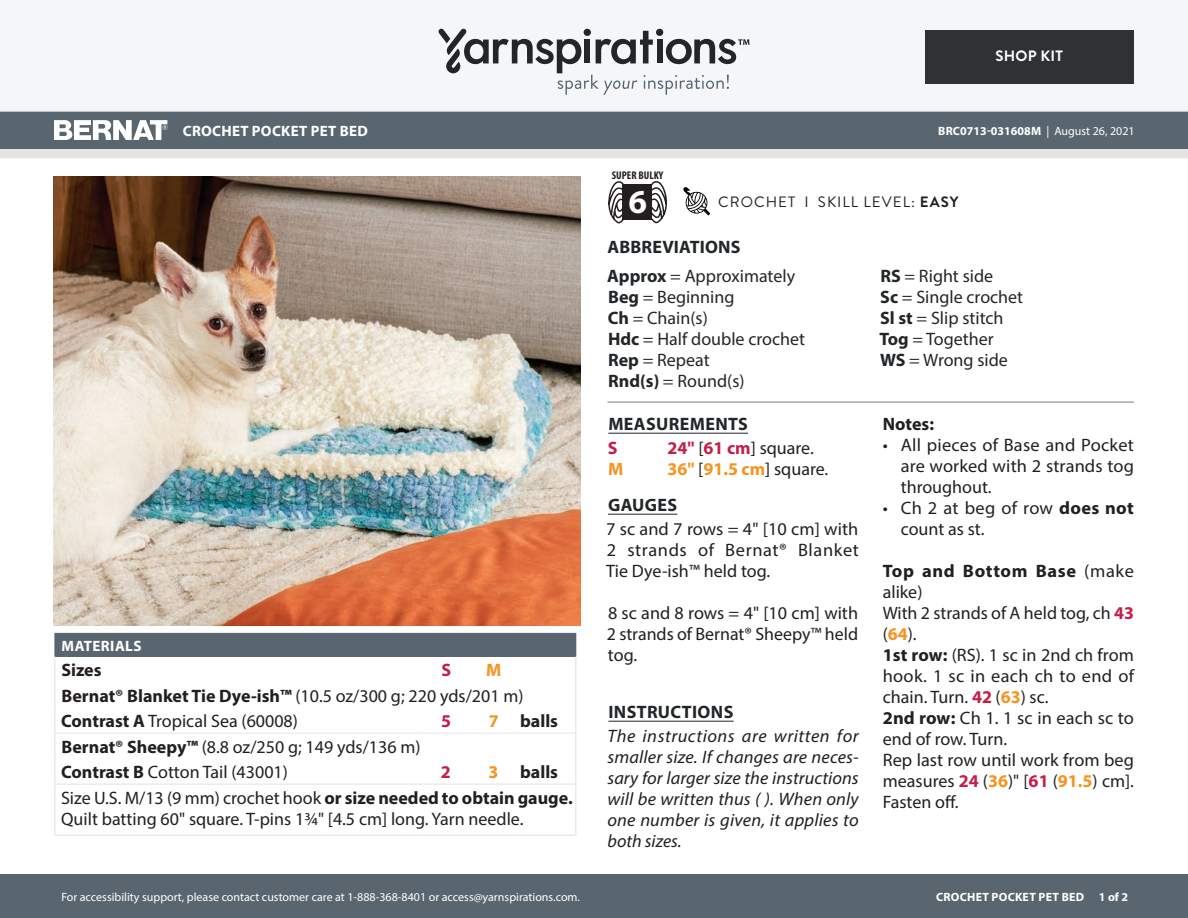
<style>
.page{position:relative;width:1188px;height:918px;background:#fff}
.page>*{position:absolute;margin:0;border:0;box-sizing:border-box;transform-origin:0 0}
.t1{font:700 33.6px "Myriad Pro";color:#fff}
.Body_-__Color_coded{font:18px/21px "Myriad Pro";color:#231f20}
.Materials_-_Needle{font:18px/21px "Myriad Pro";color:#231f20}
.Abbreviations_-_With{font:18px "Myriad Pro";color:#222628}
.Body_-__Auto_Style_w{font:italic 18px/21px "Myriad Pro";letter-spacing:.01em;color:#231f20;text-align:justify}
.Body_-_NO_Automatic{font:18px/21px "Myriad Pro";color:#231f20;text-align:justify}
.Material_-__Colors_i{font:18px "Myriad Pro";color:#231f20}
.Materials_-_Brand{font:700 18px "Myriad Pro";color:#231f20}
.Body_-_HEADERS_-_Und{font:700 18px "Myriad Pro";letter-spacing:.02em;color:#222628}
.Materials_-_Brand-2{font:18px "Myriad Pro";color:#231f20}
.Body_-__Color_coded-2{font:700 18px/21px "Myriad Pro";letter-spacing:.035em;color:#231f20}
.SIZES_-_Color_Coded{font:700 18px "Myriad Pro";color:#f79420}
.SIZES_-_Color_Coded-2{font:18px "Myriad Pro";color:#231f20}
.Material_-__Colors_i-2{font:700 18px "Myriad Pro";color:#231f20}
.Body_-__Auto_Style_w-2{font:700 18px "Myriad Pro";color:#231f20}
.Materials_-_Color_an{font:700 18px "Myriad Pro";color:#c41e49}
.Materials_-_Color_an-2{font:700 18px "Myriad Pro";color:#f79420}
.SIZES_-_Color_Coded-3{font:700 18px "Myriad Pro";color:#c41e49}
.Materials_-__Header{font:700 15px "Myriad Pro";letter-spacing:.02em;color:#fff}
.Type_of_pattern___Sk{font:15px "Brandon Grotesque";letter-spacing:.07em;color:#231f20}
.t2{font:700 15px "Brandon Grotesque";letter-spacing:.02em;color:#fff}
.t3{font:12px "Myriad Pro";color:#fff}
.t4{font:700 12px "Myriad Pro";color:#fff}
.t5{font:700 12px "Myriad Pro";letter-spacing:.02em;color:#fff}
.t6{font:700 condensed 11.25px "Myriad Pro";color:#231f20}
.s1{font-weight:400}
.s2{font-weight:700}
.s3{font-weight:700;color:#c41e49}
.s4{font-weight:400;color:#231f20}
.s5{font-weight:700;color:#f79420}
</style>
<div class="page">
<div style="left:0;top:875px;width:1188px;height:43px;background:#596670"></div>
<div style="left:0;top:149px;width:1188px;height:9px;background:#e4e4e4"></div>
<div style="left:0;top:111px;width:1188px;height:38px;background:#596670"></div>
<div style="left:0;top:0;width:1188px;height:112px;background:#f4f6f7"></div>
<svg style="left:438px;top:29px;width:311px;height:66px"></svg>
<div style="left:925px;top:30px;width:209px;height:54px;background:#2e3235"></div>
<svg style="left:683px;top:187px;width:27px;height:28px"></svg>
<svg style="left:608px;top:181px;width:16px;height:42px"></svg>
<svg style="left:651px;top:181px;width:16px;height:42px"></svg>
<div style="left:622px;top:184px;width:30px;height:36px;background:#231f20"></div>
<svg style="left:54px;top:120px;width:113px;height:20px"></svg>
<img style="left:54px;top:177px;width:527px;height:449px">
<hr style="left:608px;top:433px;width:140px;height:1px;background:#222628">
<hr style="left:608px;top:514px;width:69px;height:1px;background:#222628">
<hr style="left:608px;top:721px;width:126px;height:1px;background:#222628">
<hr style="left:608px;top:402px;width:526px;height:1px;background:#7e7e7d">
<div style="left:55px;top:633px;width:521px;height:24px;background:#596670"></div>
<svg style="left:54px;top:634px;width:2px;height:150px"></svg>
<svg style="left:575px;top:656px;width:1px;height:128px"></svg>
<hr style="left:54px;top:785px;width:1px;height:50px;background:#e4e4e4">
<hr style="left:54px;top:784px;width:364px;height:1px;background:#e4e4e4">
<hr style="left:54px;top:835px;width:364px;height:1px;background:#e4e4e4">
<hr style="left:418px;top:835px;width:56px;height:1px;background:#e4e4e4">
<hr style="left:474px;top:835px;width:39px;height:1px;background:#e4e4e4">
<hr style="left:513px;top:835px;width:63px;height:1px;background:#e4e4e4">
<hr style="left:418px;top:784px;width:56px;height:1px;background:#e4e4e4">
<hr style="left:474px;top:784px;width:39px;height:1px;background:#e4e4e4">
<hr style="left:513px;top:784px;width:63px;height:1px;background:#e4e4e4">
<hr style="left:575px;top:785px;width:1px;height:50px;background:#e4e4e4">
<hr style="left:55px;top:733px;width:363px;height:1px;background:#e4e4e4">
<hr style="left:418px;top:733px;width:56px;height:1px;background:#e4e4e4">
<hr style="left:474px;top:733px;width:39px;height:1px;background:#e4e4e4">
<hr style="left:513px;top:733px;width:62px;height:1px;background:#e4e4e4">
<p class="Materials_-__Header" style="left:183px;top:121px;width:187px">CROCHET POCKET PET BED</p>
<p class="Materials_-__Header" style="left:62px;top:636px;width:81px">MATERIALS</p>
<p class="Material_-__Colors_i-2" style="left:61px;top:658px;width:42px">Sizes</p>
<p class="Materials_-_Color_an" style="left:441px;top:658px;width:11px">S</p>
<p class="Materials_-_Color_an-2" style="left:486px;top:658px;width:17px">M</p>
<p class="Materials_-_Brand" style="left:61px;top:684px;width:464px">Bernat® Blanket Tie Dye-ish™ <span class="s1">(10.5 oz/300 g; 220 yds/201 m)</span></p>
<p class="Material_-__Colors_i" style="left:61px;top:710px;width:238px"><span class="s2">Contrast A</span> Tropical Sea (60008)</p>
<p class="Materials_-_Color_an" style="left:441px;top:709px;width:11px">5</p>
<p class="Materials_-_Color_an-2" style="left:489px;top:709px;width:11px">7</p>
<p class="Material_-__Colors_i-2" style="left:520px;top:709px;width:39px">balls</p>
<p class="Materials_-_Brand-2" style="left:61px;top:736px;width:361px"><span class="s2">Bernat® Sheepy™</span> (8.8 oz/250 g; 149 yds/136 m)</p>
<p class="Material_-__Colors_i" style="left:61px;top:761px;width:228px"><span class="s2">Contrast B</span> Cotton Tail (43001)</p>
<p class="Materials_-_Color_an" style="left:441px;top:760px;width:11px">2</p>
<p class="Materials_-_Color_an-2" style="left:489px;top:760px;width:11px">3</p>
<p class="Material_-__Colors_i-2" style="left:520px;top:760px;width:39px">balls</p>
<p class="Materials_-_Needle" style="left:61px;top:787px;width:513px">Size U.S. M/13 (9 mm) crochet hook <span class="s2">or size needed to obtain gauge.<br></span>Quilt batting 60" square. T-pins 1¾" [4.5 cm] long. Yarn needle.</p>
<p class="t3" style="left:61px;top:889px;width:520px">For accessibility support, please contact customer care at 1-888-368-8401 or access@yarnspirations.com.</p>
<p class="t2" style="left:995px;top:46px;width:69px">SHOP KIT</p>
<p class="t6" style="left:612px;top:168px;width:53px">SUPER BULKY</p>
<h1 class="t1" style="left:629px;top:180px;width:20px">6</h1>
<p class="t4" style="left:938px;top:123px;width:198px">BRC0713-031608M <span class="s1">| August 26, 2021</span></p>
<p class="Type_of_pattern___Sk" style="left:718px;top:192px;width:242px">CROCHET I SKILL LEVEL: <span class="s2">EASY</span></p>
<p class="Body_-_HEADERS_-_Und" style="left:608px;top:235px;width:135px">ABBREVIATIONS</p>
<p class="Abbreviations_-_With" style="left:607px;top:264px;width:189px"><span class="s2">Approx</span> = Approximately</p>
<p class="Abbreviations_-_With" style="left:608px;top:285px;width:128px"><span class="s2">Beg</span> = Beginning</p>
<p class="Abbreviations_-_With" style="left:608px;top:306px;width:102px"><span class="s2">Ch</span> = Chain(s)</p>
<p class="Abbreviations_-_With" style="left:608px;top:327px;width:199px"><span class="s2">Hdc</span> = Half double crochet</p>
<p class="Abbreviations_-_With" style="left:608px;top:348px;width:103px"><span class="s2">Rep</span> = Repeat</p>
<p class="Abbreviations_-_With" style="left:608px;top:369px;width:138px"><span class="s2">Rnd(s)</span> = Round(s)</p>
<p class="Body_-_HEADERS_-_Und" style="left:608px;top:412px;width:141px">MEASUREMENTS</p>
<p class="SIZES_-_Color_Coded-3" style="left:608px;top:436px;width:11px">S</p>
<p class="SIZES_-_Color_Coded-2" style="left:668px;top:437px;width:148px"><span class="s3">24"</span> [<span class="s3">61 cm</span>] square.</p>
<p class="SIZES_-_Color_Coded" style="left:608px;top:457px;width:17px">M</p>
<p class="SIZES_-_Color_Coded" style="left:668px;top:457px;width:162px">36" <span class="s4">[</span>91.5 cm<span class="s4">] square.</span></p>
<p class="Body_-_HEADERS_-_Und" style="left:608px;top:493px;width:71px">GAUGES</p>
<p class="Body_-_NO_Automatic" style="left:606px;top:518px;width:254px">7 sc and 7 rows = 4" [10 cm] with 2 strands of Bernat® Blanket Tie Dye-ish™ held tog.</p>
<p class="Body_-_NO_Automatic" style="left:607px;top:602px;width:253px">8 sc and 8 rows = 4" [10 cm] with 2 strands of Bernat® Sheepy™ held tog.</p>
<p class="Body_-_HEADERS_-_Und" style="left:608px;top:700px;width:126px">INSTRUCTIONS</p>
<p class="Body_-__Auto_Style_w" style="left:608px;top:725px;width:253px">The instructions are written for smaller size. If changes are neces&shy;sary for larger size the instructions will be written thus ( ). When only one number is given, it applies to both sizes.</p>
<p class="Abbreviations_-_With" style="left:880px;top:264px;width:114px"><span class="s2">RS</span> = Right side</p>
<p class="Abbreviations_-_With" style="left:880px;top:285px;width:145px"><span class="s2">Sc</span> = Single crochet</p>
<p class="Abbreviations_-_With" style="left:880px;top:306px;width:125px"><span class="s2">Sl st</span> = Slip stitch</p>
<p class="Abbreviations_-_With" style="left:879px;top:327px;width:116px"><span class="s2">Tog</span> = Together</p>
<p class="Abbreviations_-_With" style="left:880px;top:348px;width:129px"><span class="s2">WS</span> = Wrong side</p>
<p class="Body_-__Auto_Style_w-2" style="left:883px;top:412px;width:53px">Notes:</p>
<p class="Materials_-_Needle" style="left:901px;top:434px;width:235px;text-align:justify;text-indent:-18px">• All pieces of Base and Pocket are worked with 2 strands tog throughout.</p>
<p class="Materials_-_Needle" style="left:901px;top:497px;width:235px;text-indent:-18px">• Ch 2 at beg of row <span class="s2">does not </span>count as st.</p>
<p class="Body_-__Color_coded-2" style="left:883px;top:560px;width:253px">Top and Bottom Base <span class="s1">(make alike)</span></p>
<p class="Body_-__Color_coded" style="left:883px;top:602px;width:253px">With 2 strands of A held tog, ch <span class="s3">43 </span>(<span class="s5">64</span>).</p>
<p class="Body_-__Color_coded" style="left:883px;top:644px;width:253px;text-align:justify"><span class="s2">1st row:</span> (RS). 1 sc in 2nd ch from hook. 1 sc in each ch to end of chain. Turn. <span class="s3">42</span> (<span class="s5">63</span>) sc.</p>
<p class="Body_-__Color_coded" style="left:883px;top:707px;width:253px"><span class="s2">2nd row:</span> Ch 1. 1 sc in each sc to end of row. Turn.</p>
<p class="Body_-__Color_coded" style="left:883px;top:749px;width:253px;text-align:justify">Rep last row until work from beg measures <span class="s3">24</span> (<span class="s5">36</span>)" [<span class="s3">61</span> (<span class="s5">91.5</span>) cm].<br>Fasten off.</p>
<p class="t5" style="left:936px;top:889px;width:193px">CROCHET POCKET PET BED 1 of 2</p>
</div>
